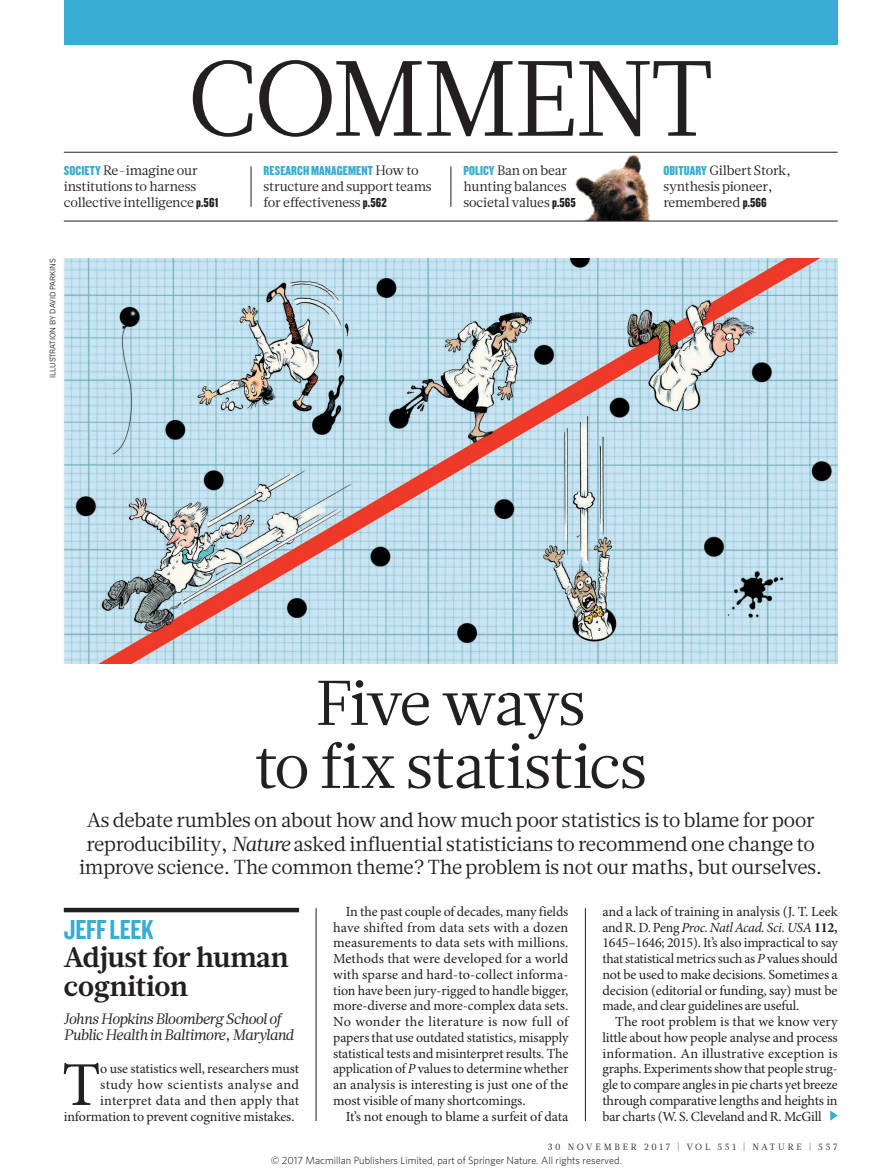
<style>
.page{position:relative;width:893px;height:1174px;background:#fff}
.page>*{position:absolute;margin:0;border:0;box-sizing:border-box;transform-origin:0 0}
.SECTION_HEADING{font:106.5px "Glosa Math";letter-spacing:-.025em;color:#231f20}
.HEAD_42{font:63px/63px "Glosa Math";letter-spacing:-.025em;color:#231f20;text-align:center}
.BODY_DROP_CAP{font:62.4px "Minion Pro";color:#231f20}
.VOX_PROF_HEADING{font:700 28.5px/28.5px "Glosa Math";color:#231f20}
.VOX_PROF_NAME{font:28.5px "Knockout 49 Liteweight";letter-spacing:-.01em;color:#38acd2}
.INTRO{font:20.25px/23.7px "Glosa Math";letter-spacing:-.02em;color:#231f20;text-align:center}
.VOX_PROF_HEADING-2{font:italic 15px/15.8px "Glosa Math";letter-spacing:-.01em;color:#231f20}
.BODY_INDENT{font:13.95px/15.8px "Minion Pro";letter-spacing:-.015em;color:#231f20;text-align:justify}
.BODY_DROP_CAP-2{font:13.95px "Minion Pro";color:#231f20}
.BODY_DROP_CAP-3{font:13.95px "Minion Pro";letter-spacing:.03em;color:#231f20}
.MINI_TOC_TEXT{font:13.5px/15.8px "Glosa Math";letter-spacing:-.01em;color:#231f20}
.t1{font:300 10.5px "Whitney";color:#000}
.t2{font:9px "Glosa Math";letter-spacing:.3em;color:#231f20}
.PIC_CREDIT{font:7.5px "News Gothic MTOT";color:#231f20}
.s1{font-family:"Knockout 69 Full Liteweight";color:#38acd2}
.s2{font-family:"Knockout 69 Full Liteweight"}
.s3{font-style:italic}
.s4{font-weight:700}
</style>
<div class="page">
<svg style="left:830px;top:1110px;width:8px;height:10px"></svg>
<img style="left:569px;top:154px;width:99px;height:67px">
<img style="left:64px;top:258px;width:774px;height:406px">
<div style="left:64px;top:907px;width:235px;height:5px;background:#231f20"></div>
<div style="left:64px;top:0;width:774px;height:45px;background:#38acd2"></div>
<hr style="left:64px;top:221px;width:774px;height:1px;background:#231f20">
<hr style="left:64px;top:152px;width:774px;height:1px;background:#231f20">
<hr style="left:251px;top:166px;width:1px;height:41px;background:#231f20">
<hr style="left:451px;top:166px;width:1px;height:41px;background:#231f20">
<hr style="left:585px;top:908px;width:1px;height:213px;background:#231f20">
<hr style="left:316px;top:908px;width:1px;height:213px;background:#231f20">
<p class="SECTION_HEADING" style="left:187px;top:29px;width:528px">COMMENT</p>
<p class="MINI_TOC_TEXT" style="left:64px;top:163px;width:156px"><span class="s1">SOCIETY</span> Re-imagine our institutions to harness collective intelligence <span class="s2">p.561</span></p>
<p class="MINI_TOC_TEXT" style="left:264px;top:163px;width:170px"><span class="s1">RESEARCH MANAGEMENT</span> How to structure and support teams for effectiveness <span class="s2">p.562</span></p>
<p class="MINI_TOC_TEXT" style="left:463px;top:163px;width:114px"><span class="s1">POLICY</span> Ban on bear hunting balances societal values <span class="s2">p.565</span></p>
<p class="MINI_TOC_TEXT" style="left:663px;top:163px;width:129px"><span class="s1">OBITUARY</span> Gilbert Stork, synthesis pioneer, remembered <span class="s2">p.566</span></p>
<p class="PIC_CREDIT" style="left:48px;top:378px;width:121px;rotate:-90deg">ILLUSTRATION BY DAVID PARKINS</p>
<p class="HEAD_42" style="left:254px;top:672px;width:394px">Five ways<br>to fix statistics</p>
<p class="INTRO" style="left:79px;top:808px;width:745px">As debate rumbles on about how and how much poor statistics is to blame for poor reproducibility, <span class="s3">Nature</span> asked influential statisticians to recommend one change to improve science. The common theme? The problem is not our maths, but ourselves.</p>
<p class="VOX_PROF_NAME" style="left:64px;top:911px;width:91px">JEFF LEEK</p>
<p class="VOX_PROF_HEADING" style="left:64px;top:943px;width:226px">Adjust for human cognition</p>
<p class="VOX_PROF_HEADING-2" style="left:64px;top:1011px;width:232px">Johns Hopkins Bloomberg School of<br>Public Health in Baltimore, Maryland</p>
<p class="BODY_DROP_CAP" style="left:62px;top:1047px;width:40px">T</p>
<p class="BODY_DROP_CAP-2" style="left:100px;top:1060px;width:200px">o use statistics well, researchers must</p>
<p class="BODY_DROP_CAP-3" style="left:100px;top:1076px;width:200px">study how scientists analyse and</p>
<p class="BODY_DROP_CAP-2" style="left:100px;top:1092px;width:200px">interpret data and then apply that</p>
<p class="BODY_DROP_CAP-2" style="left:64px;top:1107px;width:232px">information to prevent cognitive mistakes.</p>
<p class="BODY_INDENT" style="left:333px;top:904px;width:237px;text-indent:13px">In the past couple of decades, many fields have shifted from data sets with a dozen measurements to data sets with millions.<br>Methods that were developed for a world with sparse and hard-to-collect informa&shy;tion have been jury-rigged to handle bigger, more-diverse and more-complex data sets.<br>No wonder the literature is now full of papers that use outdated statistics, misapply statistical tests and misinterpret results. The application of <span class="s3">P</span> values to determine whether an analysis is interesting is just one of the most visible of many shortcomings.</p>
<p class="BODY_INDENT" style="left:346px;top:1109px;width:224px">It’s not enough to blame a surfeit of data</p>
<p class="BODY_INDENT" style="left:602px;top:904px;width:237px">and a lack of training in analysis (J. T. Leek and R. D. Peng <span class="s3">Proc. Natl Acad. Sci. USA</span><span class="s4">112, </span>1645–1646; 2015). It’s also impractical to say that statistical metrics such as <span class="s3">P</span> values should not be used to make decisions. Sometimes a decision (editorial or funding, say) must be made, and clear guidelines are useful.</p>
<p class="BODY_INDENT" style="left:602px;top:1014px;width:237px;text-indent:13px">The root problem is that we know very little about how people analyse and process information. An illustrative exception is graphs. Experiments show that people strug&shy;gle to compare angles in pie charts yet breeze through comparative lengths and heights in bar charts (W. S. Cleveland and R. McGill</p>
<p class="t2" style="left:548px;top:1141px;width:292px">30 NOVEMBER 2017 | VOL 551 | NATURE | 557</p>
<p class="t1" style="left:271px;top:1153px;width:352px">© 2017 Macmillan Publishers Limited, part of Springer Nature. All rights reserved.</p>
</div>
